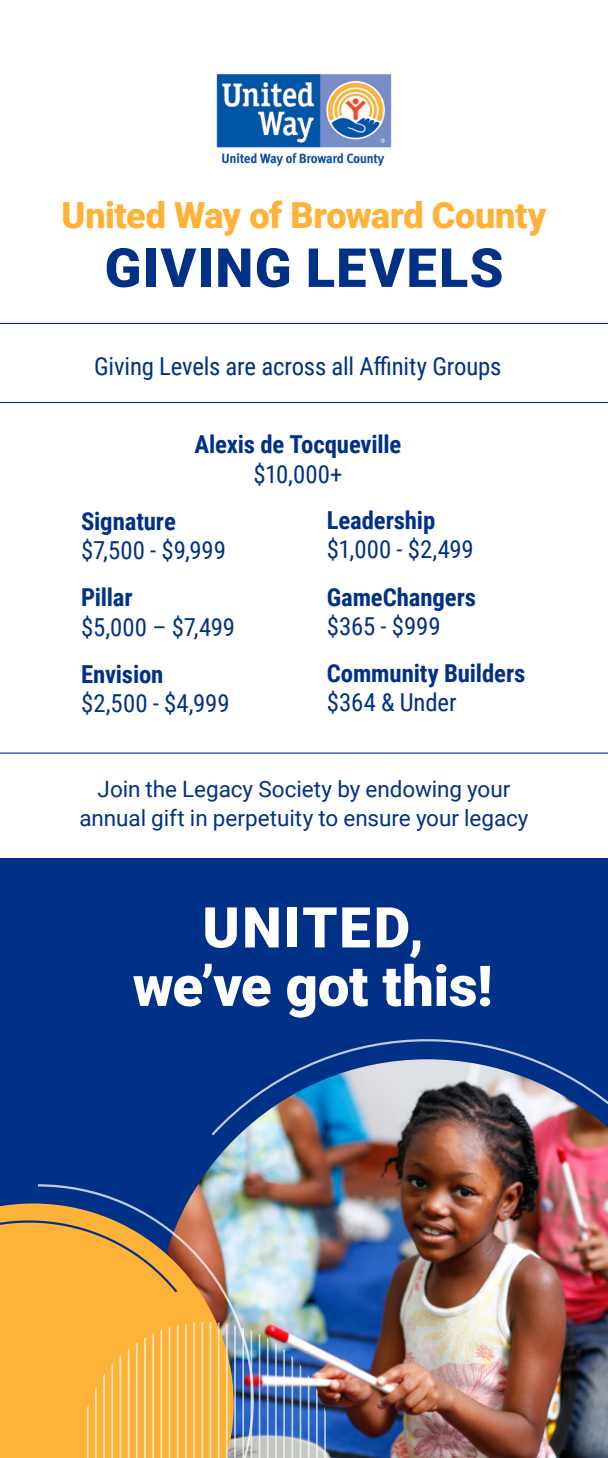
<style>
.page{position:relative;width:608px;height:1458px;background:#fff}
.page>*{position:absolute;margin:0;border:0;box-sizing:border-box;transform-origin:0 0}
.Headline_2a{font:900 56.25px "Roboto";color:#fff}
.t1{font:900 54px "Roboto";letter-spacing:.025em;color:#003186}
.t2{font:900 36px "Roboto";letter-spacing:-.01em;color:#ffb238}
.t3{font:24.75px "Roboto Condensed";letter-spacing:-.005em;color:#003186}
.t4{font:700 24.75px "Roboto Condensed";letter-spacing:-.005em;color:#003186}
.t5{font:22.5px "Roboto";letter-spacing:-.005em;color:#003186}
</style>
<div class="page">
<div style="left:0;top:859px;width:608px;height:599px;background:#003186"></div>
<img style="left:216px;top:74px;width:176px;height:93px">
<hr style="left:0;top:753px;width:608px;height:1px;background:#003186">
<hr style="left:0;top:402px;width:608px;height:1px;background:#003186">
<hr style="left:0;top:323px;width:608px;height:1px;background:#003186">
<svg style="left:38px;top:1183px;width:171px;height:275px"></svg>
<svg style="left:0;top:1198px;width:179px;height:260px;background:#e9a945"></svg>
<img style="left:209px;top:1039px;width:399px;height:419px">
<p class="t2" style="left:62px;top:190px;width:486px">United Way of Broward County</p>
<p class="t1" style="left:104px;top:230px;width:400px">GIVING LEVELS</p>
<p class="t3" style="left:94px;top:348px;width:408px">Giving Levels are across all Affinity Groups</p>
<p class="t4" style="left:194px;top:427px;width:208px">Alexis de Tocqueville</p>
<p class="t3" style="left:253px;top:456px;width:91px">$10,000+</p>
<p class="t4" style="left:81px;top:504px;width:96px">Signature</p>
<p class="t3" style="left:81px;top:533px;width:146px">$7,500 - $9,999</p>
<p class="t4" style="left:81px;top:580px;width:53px">Pillar</p>
<p class="t3" style="left:81px;top:609px;width:155px">$5,000 – $7,499</p>
<p class="t4" style="left:81px;top:657px;width:84px">Envision</p>
<p class="t3" style="left:81px;top:686px;width:150px">$2,500 - $4,999</p>
<p class="t4" style="left:326px;top:503px;width:110px">Leadership</p>
<p class="t3" style="left:326px;top:532px;width:149px">$1,000 - $2,499</p>
<p class="t4" style="left:326px;top:579px;width:151px">GameChangers</p>
<p class="t3" style="left:326px;top:609px;width:115px">$365 - $999</p>
<p class="t4" style="left:326px;top:656px;width:200px">Community Builders</p>
<p class="t3" style="left:326px;top:685px;width:131px">$364 &amp; Under</p>
<p class="t5" style="left:98px;top:773px;width:414px">Join the Legacy Society by endowing your</p>
<p class="t5" style="left:79px;top:802px;width:450px">annual gift in perpetuity to ensure your legacy</p>
<p class="Headline_2a" style="left:202px;top:888px;width:223px">UNITED,</p>
<p class="Headline_2a" style="left:133px;top:947px;width:361px">we’ve got this!</p>
</div>
